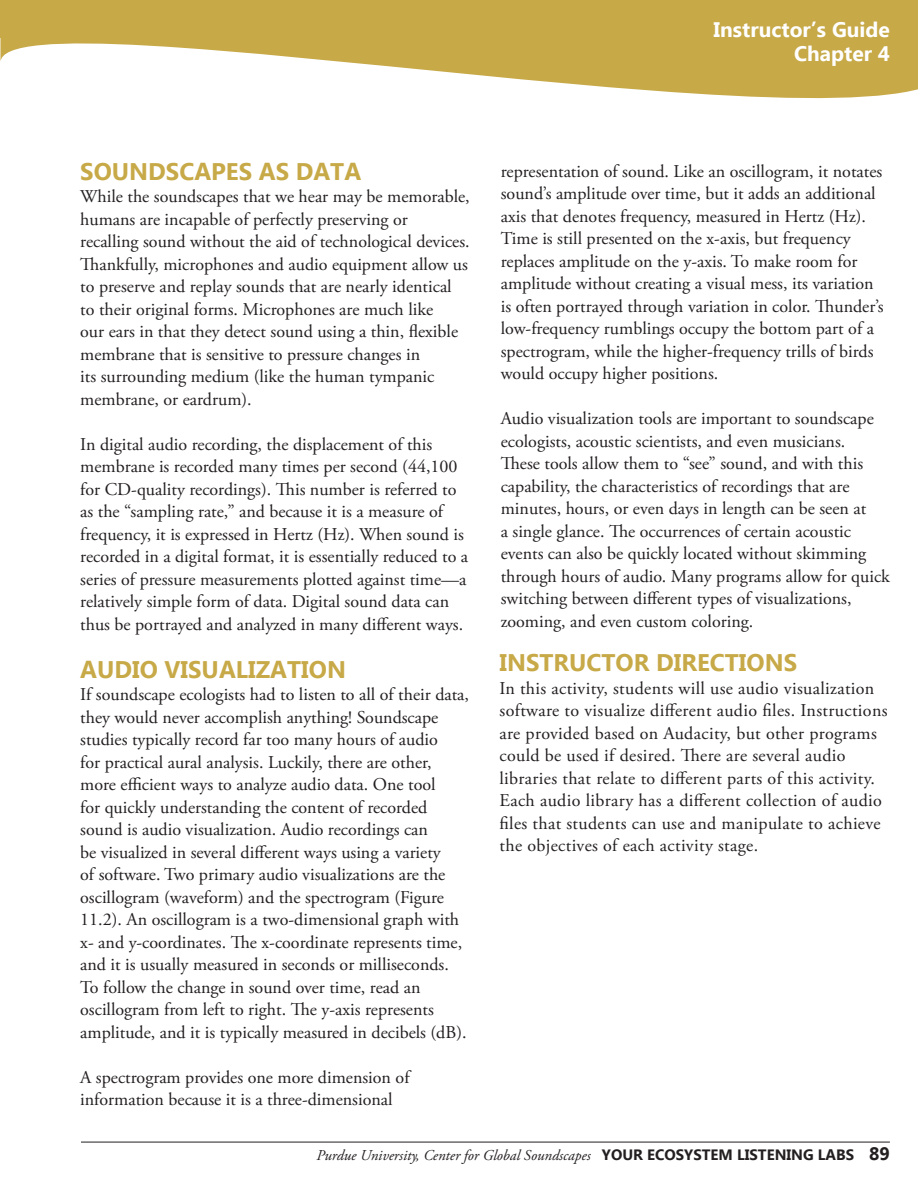
<style>
.page{position:relative;width:918px;height:1188px;background:#fff}
.page>*{position:absolute;margin:0;border:0;box-sizing:border-box;transform-origin:0 0}
.t1{font:700 24px "Ebrima";color:#c7a948}
.t2{font:700 21px/24px "Ebrima";color:#fff;text-align:right}
.t3{font:18px/22.5px "Adobe Garamond Pro";color:#231f20}
.t4{font:18px/22.5px "Adobe Garamond Pro";letter-spacing:.02em;color:#231f20}
.t5{font:italic 15px "Adobe Garamond Pro";color:#231f20}
.s1{font-family:"Ebrima";font-weight:700;font-style:normal}
.s2{font-family:"Ebrima";font-weight:700;font-style:normal;font-size:18px}
</style>
<div class="page">
<svg style="left:0;top:0;width:918px;height:99px;fill:#c7a948"></svg>
<hr style="left:81px;top:1142px;width:809px;height:1px;background:#231f20">
<p class="t2" style="left:714px;top:19px;width:178px">Instructor’s Guide<br>Chapter 4</p>
<p class="t1" style="left:80px;top:153px;width:283px">SOUNDSCAPES AS DATA</p>
<p class="t3" style="left:80px;top:186px;width:391px">While the soundscapes that we hear may be memorable, humans are incapable of perfectly preserving or recalling sound without the aid of technological devices.<br>Thankfully, microphones and audio equipment allow us to preserve and replay sounds that are nearly identical to their original forms. Microphones are much like<br>our ears in that they detect sound using a thin, flexible membrane that is sensitive to pressure changes in<br>its surrounding medium (like the human tympanic membrane, or eardrum).</p>
<p class="t3" style="left:80px;top:433px;width:389px">In digital audio recording, the displacement of this membrane is recorded many times per second (44,100 for CD-quality recordings). This number is referred to as the “sampling rate,” and because it is a measure of frequency, it is expressed in Hertz (Hz). When sound is recorded in a digital format, it is essentially reduced to a series of pressure measurements plotted against time—a relatively simple form of data. Digital sound data can thus be portrayed and analyzed in many different ways.</p>
<p class="t1" style="left:80px;top:651px;width:267px">AUDIO VISUALIZATION</p>
<p class="t3" style="left:80px;top:684px;width:390px">If soundscape ecologists had to listen to all of their data, they would never accomplish anything! Soundscape studies typically record far too many hours of audio<br>for practical aural analysis. Luckily, there are other, more efficient ways to analyze audio data. One tool<br>for quickly understanding the content of recorded sound is audio visualization. Audio recordings can<br>be visualized in several different ways using a variety<br>of software. Two primary audio visualizations are the oscillogram (waveform) and the spectrogram (Figure 11.2). An oscillogram is a two-dimensional graph with x- and y-coordinates. The x-coordinate represents time, and it is usually measured in seconds or milliseconds.<br>To follow the change in sound over time, read an oscillogram from left to right. The y-axis represents amplitude, and it is typically measured in decibels (dB).</p>
<p class="t3" style="left:80px;top:1066px;width:331px">A spectrogram provides one more dimension of information because it is a three-dimensional</p>
<p class="t3" style="left:501px;top:161px;width:384px">representation of sound. Like an oscillogram, it notates sound’s amplitude over time, but it adds an additional axis that denotes frequency, measured in Hertz (Hz).<br>Time is still presented on the x-axis, but frequency replaces amplitude on the y-axis. To make room for amplitude without creating a visual mess, its variation is often portrayed through variation in color. Thunder’s low-frequency rumblings occupy the bottom part of a spectrogram, while the higher-frequency trills of birds would occupy higher positions.</p>
<p class="t3" style="left:501px;top:408px;width:391px">Audio visualization tools are important to soundscape ecologists, acoustic scientists, and even musicians.<br>These tools allow them to “see” sound, and with this capability, the characteristics of recordings that are minutes, hours, or even days in length can be seen at<br>a single glance. The occurrences of certain acoustic events can also be quickly located without skimming through hours of audio. Many programs allow for quick switching between different types of visualizations, zooming, and even custom coloring.</p>
<p class="t1" style="left:500px;top:645px;width:299px">INSTRUCTOR DIRECTIONS</p>
<p class="t4" style="left:500px;top:678px;width:390px">In this activity, students will use audio visualization software to visualize different audio files. Instructions are provided based on Audacity, but other programs could be used if desired. There are several audio libraries that relate to different parts of this activity.<br>Each audio library has a different collection of audio files that students can use and manipulate to achieve the objectives of each activity stage.</p>
<p class="t5" style="left:317px;top:1147px;width:575px">Purdue University, Center for Global Soundscapes <span class="s1">YOUR ECOSYSTEM LISTENING LABS</span> <span class="s2">89</span></p>
</div>
